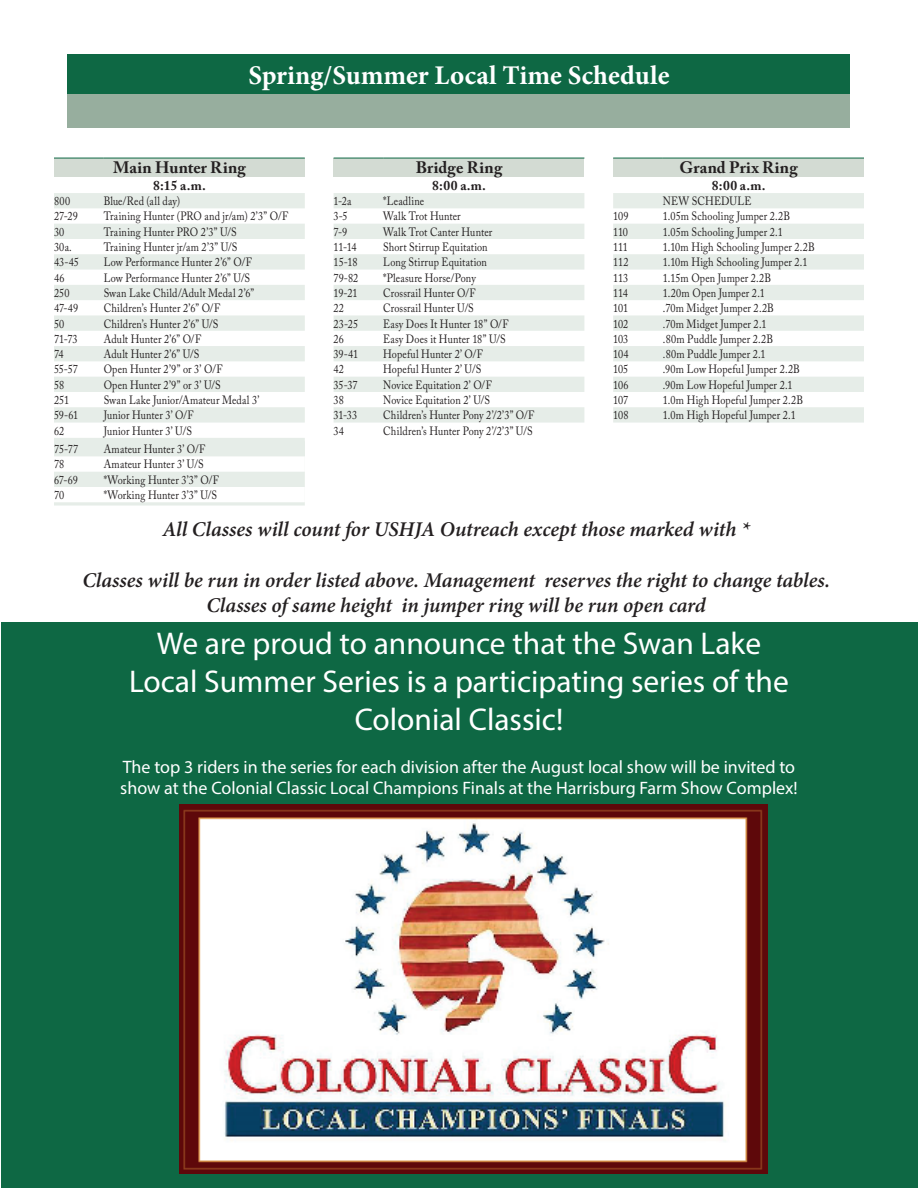
<style>
.page{position:relative;width:918px;height:1188px;background:#fff}
.page>*{position:absolute;margin:0;border:0;box-sizing:border-box;transform-origin:0 0}
.t1{font:31.5px/37.8px "Myriad Pro";color:#fff;text-align:center}
.t2{font:700 27px "Minion Pro";color:#fff}
.t3{font:italic 600 21px/25.2px "Minion Pro";letter-spacing:-.005em;color:#231f20;text-align:center}
.t4{font:18px/21.6px "Myriad Pro";color:#fff}
.t5{font:700 16.5px "Adobe Caslon Pro";letter-spacing:.01em;color:#231f20}
.t6{font:700 13.5px "Adobe Caslon Pro";color:#231f20}
.t7{font:12px "Adobe Caslon Pro";letter-spacing:.01em;color:#231f20;scale:.85 1}
</style>
<div class="page">
<div style="left:2px;top:622px;width:916px;height:566px;background:#0e6844"></div>
<div style="left:68px;top:54px;width:782px;height:40px;background:#0e6844"></div>
<div style="left:68px;top:94px;width:782px;height:34px;background:#97ae9e"></div>
<div style="left:54px;top:158px;width:251px;height:19px;background:#d3dbd3"></div>
<svg style="left:54px;top:193px;width:251px;height:313px;fill:#edf2ee"></svg>
<hr style="left:54px;top:158px;width:50px;height:1px;background:#0e6844">
<hr style="left:104px;top:158px;width:201px;height:1px;background:#0e6844">
<svg style="left:54px;top:441px;width:251px;height:61px"></svg>
<div style="left:334px;top:158px;width:250px;height:19px;background:#d3dbd3"></div>
<svg style="left:334px;top:193px;width:250px;height:230px;fill:#e6ede8"></svg>
<hr style="left:334px;top:158px;width:49px;height:1px;background:#0e6844">
<hr style="left:383px;top:158px;width:201px;height:1px;background:#0e6844">
<div style="left:613px;top:158px;width:251px;height:19px;background:#d3dbd3"></div>
<svg style="left:613px;top:193px;width:251px;height:230px;fill:#e7ede9"></svg>
<hr style="left:613px;top:158px;width:50px;height:1px;background:#0e6844">
<hr style="left:663px;top:158px;width:201px;height:1px;background:#0e6844">
<img style="left:180px;top:804px;width:588px;height:369px">
<h2 class="t2" style="left:248px;top:56px;width:423px">Spring/Summer Local Time Schedule</h2>
<h3 class="t5" style="left:113px;top:158px;width:134px">Main Hunter Ring</h3>
<p class="t6" style="left:153px;top:177px;width:54px">8:15 a.m.</p>
<p class="t7" style="left:54px;top:194px;width:20px">800</p>
<p class="t7" style="left:104px;top:194px;width:91px">Blue/Red (all day)</p>
<p class="t7" style="left:54px;top:209px;width:30px">27-29</p>
<p class="t7" style="left:104px;top:209px;width:219px">Training Hunter (PRO and jr/am) 2’3” O/F</p>
<p class="t7" style="left:54px;top:225px;width:14px">30</p>
<p class="t7" style="left:104px;top:225px;width:158px">Training Hunter PRO 2’3” U/S</p>
<p class="t7" style="left:54px;top:240px;width:23px">30a.</p>
<p class="t7" style="left:104px;top:240px;width:159px">Training Hunter jr/am 2’3” U/S</p>
<p class="t7" style="left:54px;top:255px;width:31px">43-45</p>
<p class="t7" style="left:104px;top:255px;width:176px">Low Performance Hunter 2’6” O/F</p>
<p class="t7" style="left:54px;top:270px;width:14px">46</p>
<p class="t7" style="left:104px;top:270px;width:174px">Low Performance Hunter 2’6” U/S</p>
<p class="t7" style="left:54px;top:286px;width:20px">250</p>
<p class="t7" style="left:104px;top:286px;width:179px">Swan Lake Child/Adult Medal 2’6”</p>
<p class="t7" style="left:54px;top:301px;width:30px">47-49</p>
<p class="t7" style="left:104px;top:301px;width:138px">Children’s Hunter 2’6” O/F</p>
<p class="t7" style="left:54px;top:316px;width:14px">50</p>
<p class="t7" style="left:104px;top:316px;width:136px">Children’s Hunter 2’6” U/S</p>
<p class="t7" style="left:54px;top:332px;width:29px">71-73</p>
<p class="t7" style="left:104px;top:332px;width:116px">Adult Hunter 2’6” O/F</p>
<p class="t7" style="left:54px;top:347px;width:13px">74</p>
<p class="t7" style="left:104px;top:347px;width:114px">Adult Hunter 2’6” U/S</p>
<p class="t7" style="left:54px;top:362px;width:30px">55-57</p>
<p class="t7" style="left:104px;top:362px;width:141px">Open Hunter 2’9” or 3’ O/F</p>
<p class="t7" style="left:54px;top:378px;width:13px">58</p>
<p class="t7" style="left:104px;top:378px;width:139px">Open Hunter 2’9” or 3’ U/S</p>
<p class="t7" style="left:54px;top:393px;width:19px">251</p>
<p class="t7" style="left:104px;top:393px;width:185px">Swan Lake Junior/Amateur Medal 3’</p>
<p class="t7" style="left:54px;top:408px;width:30px">59-61</p>
<p class="t7" style="left:104px;top:408px;width:107px">Junior Hunter 3’ O/F</p>
<p class="t7" style="left:54px;top:423px;width:14px">62</p>
<p class="t7" style="left:104px;top:423px;width:105px">Junior Hunter 3’ U/S</p>
<p class="t7" style="left:54px;top:442px;width:30px">75-77</p>
<p class="t7" style="left:104px;top:442px;width:121px">Amateur Hunter 3’ O/F</p>
<p class="t7" style="left:54px;top:457px;width:14px">78</p>
<p class="t7" style="left:104px;top:457px;width:119px">Amateur Hunter 3’ U/S</p>
<p class="t7" style="left:54px;top:473px;width:30px">67-69</p>
<p class="t7" style="left:104px;top:473px;width:137px">*Working Hunter 3’3” O/F</p>
<p class="t7" style="left:54px;top:488px;width:13px">70</p>
<p class="t7" style="left:104px;top:488px;width:135px">*Working Hunter 3’3” U/S</p>
<h3 class="t5" style="left:416px;top:158px;width:88px">Bridge Ring</h3>
<p class="t6" style="left:432px;top:177px;width:55px">8:00 a.m.</p>
<p class="t7" style="left:334px;top:194px;width:23px">1-2a</p>
<p class="t7" style="left:383px;top:194px;width:50px">*Leadline</p>
<p class="t7" style="left:334px;top:209px;width:18px">3-5</p>
<p class="t7" style="left:383px;top:209px;width:93px">Walk Trot Hunter</p>
<p class="t7" style="left:334px;top:225px;width:18px">7-9</p>
<p class="t7" style="left:383px;top:225px;width:130px">Walk Trot Canter Hunter</p>
<p class="t7" style="left:334px;top:240px;width:28px">11-14</p>
<p class="t7" style="left:383px;top:240px;width:124px">Short Stirrup Equitation</p>
<p class="t7" style="left:334px;top:255px;width:30px">15-18</p>
<p class="t7" style="left:383px;top:255px;width:124px">Long Stirrup Equitation</p>
<p class="t7" style="left:334px;top:270px;width:31px">79-82</p>
<p class="t7" style="left:383px;top:270px;width:110px">*Pleasure Horse/Pony</p>
<p class="t7" style="left:334px;top:286px;width:30px">19-21</p>
<p class="t7" style="left:383px;top:286px;width:110px">Crossrail Hunter O/F</p>
<p class="t7" style="left:334px;top:301px;width:14px">22</p>
<p class="t7" style="left:383px;top:301px;width:108px">Crossrail Hunter U/S</p>
<p class="t7" style="left:334px;top:316px;width:30px">23-25</p>
<p class="t7" style="left:383px;top:316px;width:149px">Easy Does It Hunter 18” O/F</p>
<p class="t7" style="left:334px;top:332px;width:14px">26</p>
<p class="t7" style="left:383px;top:332px;width:146px">Easy Does it Hunter 18” U/S</p>
<p class="t7" style="left:334px;top:347px;width:30px">39-41</p>
<p class="t7" style="left:383px;top:347px;width:119px">Hopeful Hunter 2’ O/F</p>
<p class="t7" style="left:334px;top:362px;width:14px">42</p>
<p class="t7" style="left:383px;top:362px;width:117px">Hopeful Hunter 2’ U/S</p>
<p class="t7" style="left:334px;top:378px;width:30px">35-37</p>
<p class="t7" style="left:383px;top:378px;width:129px">Novice Equitation 2’ O/F</p>
<p class="t7" style="left:334px;top:393px;width:14px">38</p>
<p class="t7" style="left:383px;top:393px;width:127px">Novice Equitation 2’ U/S</p>
<p class="t7" style="left:334px;top:408px;width:29px">31-33</p>
<p class="t7" style="left:383px;top:408px;width:179px">Children’s Hunter Pony 2’/2’3” O/F</p>
<p class="t7" style="left:334px;top:423px;width:14px">34</p>
<p class="t7" style="left:383px;top:423px;width:177px">Children’s Hunter Pony 2’/2’3” U/S</p>
<h3 class="t5" style="left:680px;top:158px;width:120px">Grand Prix Ring</h3>
<p class="t6" style="left:712px;top:177px;width:55px">8:00 a.m.</p>
<p class="t7" style="left:663px;top:194px;width:106px">NEW SCHEDULE</p>
<p class="t7" style="left:613px;top:209px;width:20px">109</p>
<p class="t7" style="left:663px;top:209px;width:151px">1.05m Schooling Jumper 2.2B</p>
<p class="t7" style="left:613px;top:225px;width:19px">110</p>
<p class="t7" style="left:663px;top:225px;width:143px">1.05m Schooling Jumper 2.1</p>
<p class="t7" style="left:613px;top:240px;width:19px">111</p>
<p class="t7" style="left:663px;top:240px;width:180px">1.10m High Schooling Jumper 2.2B</p>
<p class="t7" style="left:613px;top:255px;width:20px">112</p>
<p class="t7" style="left:663px;top:255px;width:172px">1.10m High Schooling Jumper 2.1</p>
<p class="t7" style="left:613px;top:270px;width:19px">113</p>
<p class="t7" style="left:663px;top:270px;width:129px">1.15m Open Jumper 2.2B</p>
<p class="t7" style="left:613px;top:286px;width:19px">114</p>
<p class="t7" style="left:663px;top:286px;width:122px">1.20m Open Jumper 2.1</p>
<p class="t7" style="left:613px;top:301px;width:19px">101</p>
<p class="t7" style="left:663px;top:301px;width:132px">.70m Midget Jumper 2.2B</p>
<p class="t7" style="left:613px;top:316px;width:19px">102</p>
<p class="t7" style="left:663px;top:316px;width:124px">.70m Midget Jumper 2.1</p>
<p class="t7" style="left:613px;top:332px;width:19px">103</p>
<p class="t7" style="left:663px;top:332px;width:131px">.80m Puddle Jumper 2.2B</p>
<p class="t7" style="left:613px;top:347px;width:20px">104</p>
<p class="t7" style="left:663px;top:347px;width:123px">.80m Puddle Jumper 2.1</p>
<p class="t7" style="left:613px;top:362px;width:19px">105</p>
<p class="t7" style="left:663px;top:362px;width:163px">.90m Low Hopeful Jumper 2.2B</p>
<p class="t7" style="left:613px;top:378px;width:20px">106</p>
<p class="t7" style="left:663px;top:378px;width:154px">.90m Low Hopeful Jumper 2.1</p>
<p class="t7" style="left:613px;top:393px;width:19px">107</p>
<p class="t7" style="left:663px;top:393px;width:167px">1.0m High Hopeful Jumper 2.2B</p>
<p class="t7" style="left:613px;top:408px;width:20px">108</p>
<p class="t7" style="left:663px;top:408px;width:158px">1.0m High Hopeful Jumper 2.1</p>
<h3 class="t3" style="left:163px;top:517px;width:589px">All Classes will count for USHJA Outreach except those marked with *</h3>
<h3 class="t3" style="left:82px;top:567px;width:749px">Classes will be run in order listed above. Management reserves the right to change tables.<br>Classes of same height in jumper ring will be run open card</h3>
<h1 class="t1" style="left:129px;top:624px;width:661px">We are proud to announce that the Swan Lake<br>Local Summer Series is a participating series of the<br>Colonial Classic!</h1>
<h3 class="t4" style="left:120px;top:756px;width:679px">The top 3 riders in the series for each division after the August local show will be invited to show at the Colonial Classic Local Champions Finals at the Harrisburg Farm Show Complex!</h3>
</div>
